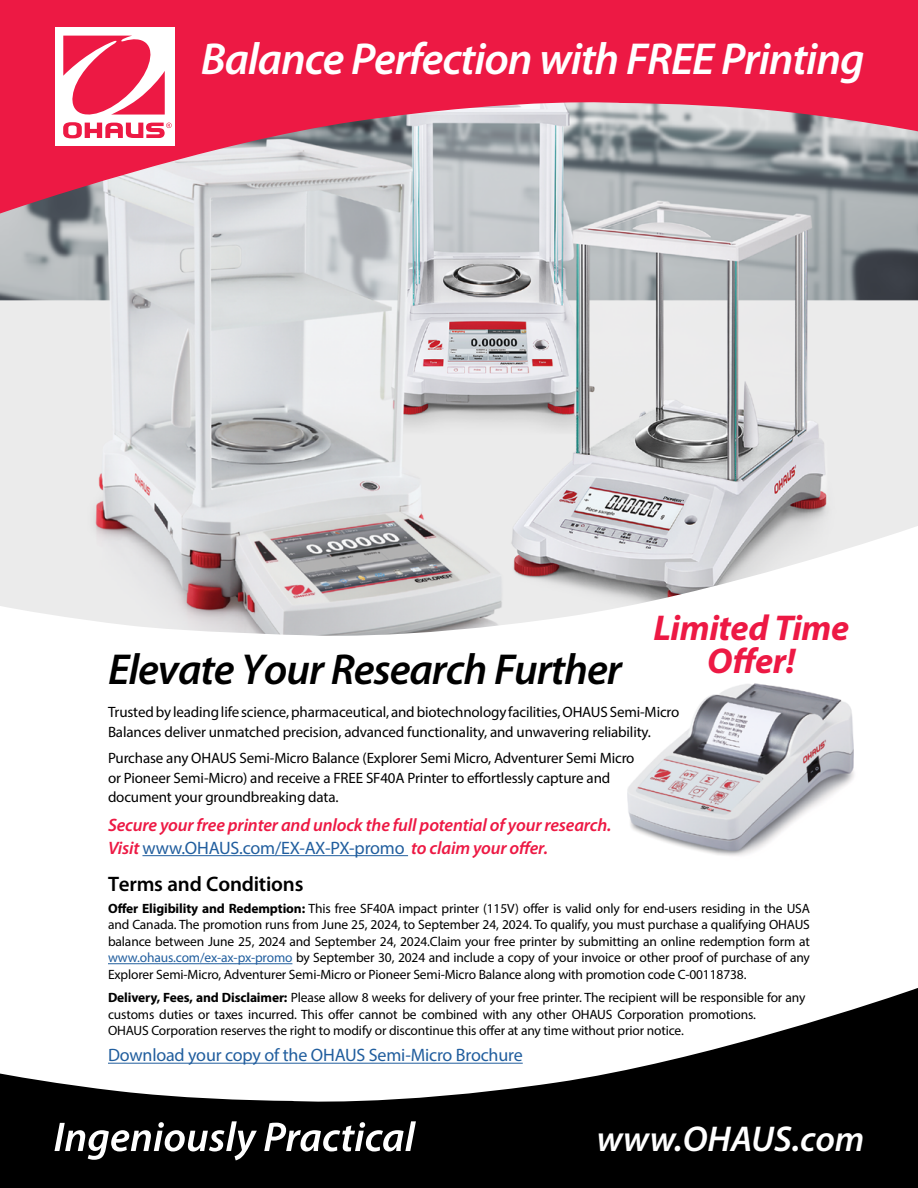
<style>
.page{position:relative;width:918px;height:1188px;background:#fff}
.page>*{position:absolute;margin:0;border:0;box-sizing:border-box;transform-origin:0 0}
.t1{font:italic 600 45px "Myriad Pro";letter-spacing:-.025em;color:#fff}
.t2{font:italic 600 43.5px "Myriad Pro";letter-spacing:-.025em;color:#000}
.t3{font:italic 700 36px/33px "Myriad Pro";letter-spacing:-.01em;color:#ed1944;text-align:center}
.t4{font:italic 600 36px "Myriad Pro";color:#fff}
.t5{font:600 21px "Myriad Pro";letter-spacing:-.01em;color:#000}
.t6{font:italic 600 18px/22.5px "Myriad Pro";letter-spacing:-.01em;color:#ed1944}
.t7{font:18px "Myriad Pro";letter-spacing:-.01em;color:#215e9e}
.t8{font:15px/19.5px "Myriad Pro";letter-spacing:-.01em;color:#000}
.t9{font:13.5px/16.5px "Myriad Pro";letter-spacing:-.01em;color:#000;text-align:justify}
.s1{font-weight:400;font-style:normal;color:#215e9e}
.s2{font-weight:700}
.s3{color:#215e9e}
</style>
<div class="page">
<img style="left:0;top:222px;width:918px;height:289px">
<svg style="left:0;top:0;width:918px;height:222px;fill:#ed1944"></svg>
<div style="left:55px;top:27px;width:119px;height:119px;background:#fff"></div>
<svg style="left:63px;top:36px;width:109px;height:102px"></svg>
<svg style="left:0;top:988px;width:918px;height:200px;fill:#000"></svg>
<svg style="left:0;top:511px;width:918px;height:125px"></svg>
<svg style="left:55px;top:1121px;width:202px;height:39px"></svg>
<svg style="left:264px;top:1121px;width:152px;height:30px"></svg>
<img style="left:627px;top:683px;width:227px;height:173px">
<hr style="left:142px;top:855px;width:266px;height:1px;background:#215e9e">
<hr style="left:108px;top:963px;width:184px;height:1px;background:#215e9e">
<hr style="left:108px;top:1063px;width:415px;height:1px;background:#215e9e">
<h1 class="t1" style="left:201px;top:31px;width:665px">Balance Perfection with FREE Printing</h1>
<h3 class="t3" style="left:653px;top:610px;width:197px">Limited Time<br>Offer!</h3>
<h2 class="t2" style="left:108px;top:642px;width:515px">Elevate Your Research Further</h2>
<p class="t8" style="left:108px;top:702px;width:573px">Trusted by leading life science, pharmaceutical, and biotechnology facilities, OHAUS Semi-Micro<br>Balances deliver unmatched precision, advanced functionality, and unwavering reliability.</p>
<p class="t8" style="left:108px;top:748px;width:528px">Purchase any OHAUS Semi-Micro Balance (Explorer Semi Micro, Adventurer Semi Micro or Pioneer Semi-Micro) and receive a FREE SF40A Printer to effortlessly capture and document your groundbreaking data.</p>
<h3 class="t6" style="left:108px;top:814px;width:505px">Secure your free printer and unlock the full potential of your research.<br>Visit <span class="s1">www.OHAUS.com/EX-AX-PX-promo</span> to claim your offer.</h3>
<h3 class="t5" style="left:108px;top:871px;width:197px">Terms and Conditions</h3>
<p class="t9" style="left:108px;top:900px;width:704px"><span class="s2">Offer Eligibility and Redemption:</span> This free SF40A impact printer (115V) offer is valid only for end-users residing in the USA and Canada. The promotion runs from June 25, 2024, to September 24, 2024. To qualify, you must purchase a qualifying OHAUS balance between June 25, 2024 and September 24, 2024.Claim your free printer by submitting an online redemption form at <span class="s3">www.ohaus.com/ex-ax-px-promo</span> by September 30, 2024 and include a copy of your invoice or other proof of purchase of any Explorer Semi-Micro, Adventurer Semi-Micro or Pioneer Semi-Micro Balance along with promotion code C-00118738.</p>
<p class="t9" style="left:108px;top:989px;width:699px;text-align:left"><span class="s2">Delivery, Fees, and Disclaimer:</span> Please allow 8 weeks for delivery of your free printer. The recipient will be responsible for any customs duties or taxes incurred. This offer cannot be combined with any other OHAUS Corporation promotions.<br>OHAUS Corporation reserves the right to modify or discontinue this offer at any time without prior notice.</p>
<h3 class="t7" style="left:108px;top:1044px;width:416px">Download your copy of the OHAUS Semi-Micro Brochure</h3>
<h3 class="t4" style="left:597px;top:1116px;width:269px">www.OHAUS.com</h3>
</div>
